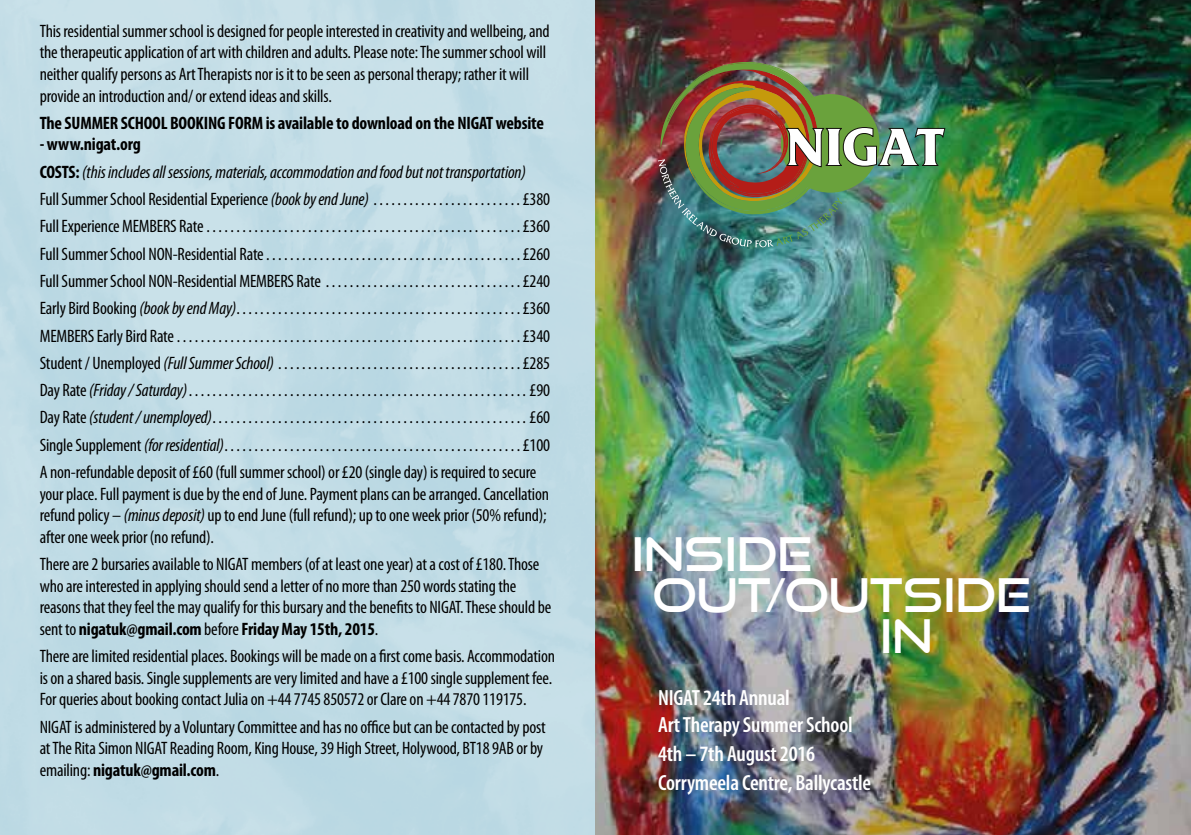
<style>
.page{position:relative;width:1191px;height:835px;background:#fff}
.page>*{position:absolute;margin:0;border:0;box-sizing:border-box;transform-origin:0 0}
.t1{font:46px/41px "Good Times Rg";color:#fff}
.t2{font:600 condensed 22px/26.4px "Myriad Pro";letter-spacing:-.01em;color:#fff}
.t3{font:condensed 18px/21.6px "Myriad Pro";letter-spacing:-.01em;color:#000}
.t4{font:italic condensed 18px/27.2px "Myriad Pro";letter-spacing:-.01em;color:#000}
.t5{font:700 condensed 18px "Myriad Pro";letter-spacing:-.01em;color:#000}
.s1{font-weight:700;font-style:normal}
.s2{font-style:normal}
.s3{font-style:italic}
.s4{font-weight:700}
</style>
<div class="page">
<img style="left:595px;top:0;width:595px;height:834px">
<img style="left:658px;top:62px;width:286px;height:185px">
<p class="t3" style="left:40px;top:20px;width:511px">This residential summer school is designed for people interested in creativity and wellbeing, and the therapeutic application of art with children and adults. Please note: The summer school will neither qualify persons as Art Therapists nor is it to be seen as personal therapy; rather it will provide an introduction and/ or extend ideas and skills.</p>
<p class="t5" style="left:40px;top:113px;width:506px">The SUMMER SCHOOL BOOKING FORM is available to download on the NIGAT website</p>
<p class="t4" style="left:40px;top:131px;width:488px"><span class="s1">- www.nigat.org<br>COSTS:</span> (this includes all sessions, materials, accommodation and food but not transportation)<br><span class="s2">Full Summer School Residential Experience</span> (book by end June)<span class="s2">..........................</span></p>
<p class="t3" style="left:522px;top:189px;width:29px">£380</p>
<p class="t3" style="left:40px;top:216px;width:169px">Full Experience MEMBERS Rate......................................................</p>
<p class="t3" style="left:523px;top:216px;width:29px">£360</p>
<p class="t3" style="left:40px;top:243px;width:228px">Full Summer School NON-Residential Rate............................................</p>
<p class="t3" style="left:523px;top:243px;width:29px">£260</p>
<p class="t3" style="left:40px;top:270px;width:288px">Full Summer School NON-Residential MEMBERS Rate..................................</p>
<p class="t3" style="left:523px;top:270px;width:29px">£240</p>
<p class="t3" style="left:40px;top:298px;width:201px">Early Bird Booking <span class="s3">(book by end May)</span>.................................................</p>
<p class="t3" style="left:523px;top:298px;width:29px">£360</p>
<p class="t3" style="left:40px;top:325px;width:141px">MEMBERS Early Bird Rate ...........................................................</p>
<p class="t3" style="left:523px;top:325px;width:29px">£340</p>
<p class="t3" style="left:40px;top:352px;width:240px">Student / Unemployed <span class="s3">(Full Summer School)</span>..........................................</p>
<p class="t3" style="left:523px;top:352px;width:29px">£285</p>
<p class="t3" style="left:40px;top:379px;width:152px">Day Rate <span class="s3">(Friday / Saturday)</span>..........................................................</p>
<p class="t3" style="left:529px;top:379px;width:22px">£90</p>
<p class="t3" style="left:40px;top:407px;width:177px">Day Rate <span class="s3">(student / unemployed)</span>......................................................</p>
<p class="t3" style="left:529px;top:407px;width:22px">£60</p>
<p class="t3" style="left:40px;top:434px;width:189px">Single Supplement <span class="s3">(for residential)</span>...................................................</p>
<p class="t3" style="left:40px;top:431px;width:511px;line-height:27.2px;text-indent:483px">£100<br>A non-refundable deposit of £60 (full summer school) or £20 (single day) is required to secure</p>
<p class="t3" style="left:40px;top:483px;width:510px">your place. Full payment is due by the end of June. Payment plans can be arranged. Cancellation refund policy – <span class="s3">(minus deposit)</span> up to end June (full refund); up to one week prior (50% refund); after one week prior (no refund).</p>
<p class="t3" style="left:40px;top:553px;width:513px">There are 2 bursaries available to NIGAT members (of at least one year) at a cost of £180. Those who are interested in applying should send a letter of no more than 250 words stating the reasons that they feel the may qualify for this bursary and the benefits to NIGAT. These should be sent to <span class="s4">nigatuk@gmail.com</span> before <span class="s4">Friday May 15th, 2015</span>.</p>
<p class="t3" style="left:40px;top:645px;width:517px">There are limited residential places. Bookings will be made on a first come basis. Accommodation is on a shared basis. Single supplements are very limited and have a £100 single supplement fee.<br>For queries about booking contact Julia on +44 7745 850572 or Clare on +44 7870 119175.</p>
<p class="t3" style="left:40px;top:716px;width:507px">NIGAT is administered by a Voluntary Committee and has no office but can be contacted by post at The Rita Simon NIGAT Reading Room, King House, 39 High Street, Holywood, BT18 9AB or by emailing: <span class="s4">nigatuk@gmail.com</span>.</p>
<h1 class="t1" style="left:631px;top:533px;width:182px">INSIDE</h1>
<h1 class="t1" style="left:879px;top:573px;width:152px;text-indent:-228px">OUT/OUTSIDE<br>IN</h1>
<p class="t2" style="left:658px;top:685px;width:196px">NIGAT 24th Annual<br>Art Therapy Summer School</p>
<p class="t2" style="left:658px;top:739px;width:215px;line-height:29px">4th – 7th August 2016<br>Corrymeela Centre, Ballycastle</p>
</div>
